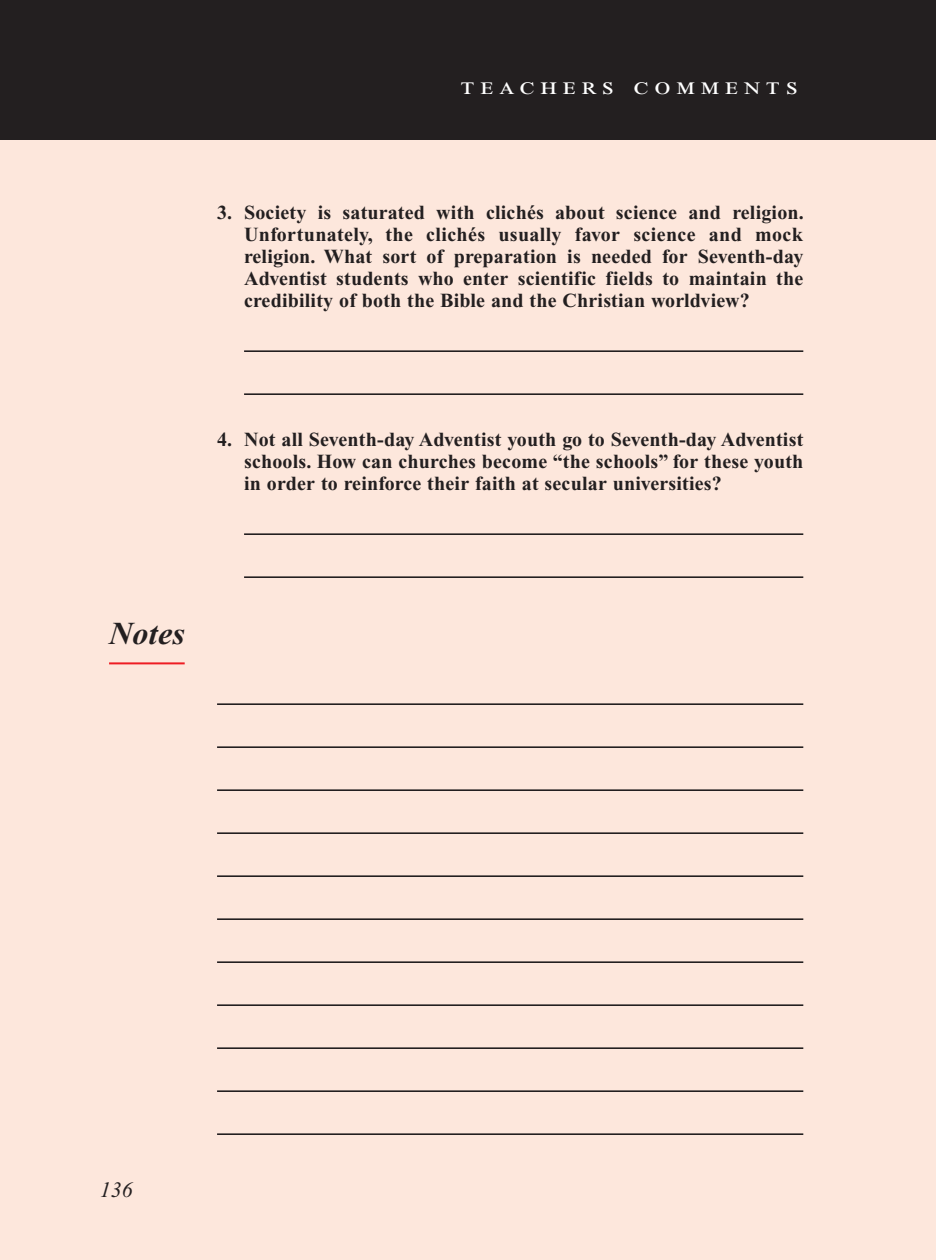
<style>
.page{position:relative;width:936px;height:1260px;background:#fff}
.page>*{position:absolute;margin:0;border:0;box-sizing:border-box;transform-origin:0 0}
.Main_Head_Teachers_C{font:italic 700 32px "Times New Roman PS Std";letter-spacing:.01em;color:#231f20}
.Teachers_Comments_He{font:24px "Times New Roman PS Std";letter-spacing:.2em;color:#fff;scale:1.2 1}
.PageNumbers{font:italic 22px "Times New Roman PS Std";color:#231f20}
.LifeApplication{font:700 20px/22px "Times New Roman PS Std";letter-spacing:.01em;color:#231f20;text-align:justify}
</style>
<div class="page">
<div style="left:0;top:134px;width:936px;height:1126px;background:#fde7dc"></div>
<hr style="left:244px;top:350px;width:559px;height:2px;background:#231f20">
<hr style="left:244px;top:393px;width:559px;height:2px;background:#231f20">
<hr style="left:244px;top:533px;width:559px;height:2px;background:#231f20">
<hr style="left:244px;top:576px;width:559px;height:2px;background:#231f20">
<hr style="left:109px;top:662px;width:76px;height:2px;background:#ee1d23">
<hr style="left:217px;top:703px;width:586px;height:2px;background:#231f20">
<hr style="left:217px;top:746px;width:586px;height:2px;background:#231f20">
<hr style="left:217px;top:789px;width:586px;height:2px;background:#231f20">
<hr style="left:217px;top:832px;width:586px;height:2px;background:#231f20">
<hr style="left:217px;top:875px;width:586px;height:2px;background:#231f20">
<hr style="left:217px;top:918px;width:586px;height:2px;background:#231f20">
<hr style="left:217px;top:961px;width:586px;height:2px;background:#231f20">
<hr style="left:217px;top:1004px;width:586px;height:2px;background:#231f20">
<hr style="left:217px;top:1047px;width:586px;height:2px;background:#231f20">
<hr style="left:217px;top:1090px;width:586px;height:2px;background:#231f20">
<hr style="left:217px;top:1133px;width:586px;height:2px;background:#231f20">
<div style="left:0;top:0;width:936px;height:140px;background:#231f20"></div>
<p class="Teachers_Comments_He" style="left:461px;top:73px;width:283px">teachers comments</p>
<p class="LifeApplication" style="left:244px;top:202px;width:561px;text-indent:-27px">3. Society is saturated with clichés about science and religion.<br>Unfortunately, the clichés usually favor science and mock religion. What sort of preparation is needed for Seventh-day Adventist students who enter scientific fields to maintain the credibility of both the Bible and the Christian worldview?</p>
<p class="LifeApplication" style="left:244px;top:429px;width:561px;text-indent:-27px">4. Not all Seventh-day Adventist youth go to Seventh-day Adventist schools. How can churches become “the schools” for these youth in order to reinforce their faith at secular universities?</p>
<p class="Main_Head_Teachers_C" style="left:109px;top:617px;width:77px">Notes</p>
<p class="PageNumbers" style="left:100px;top:1178px;width:34px">136</p>
</div>
